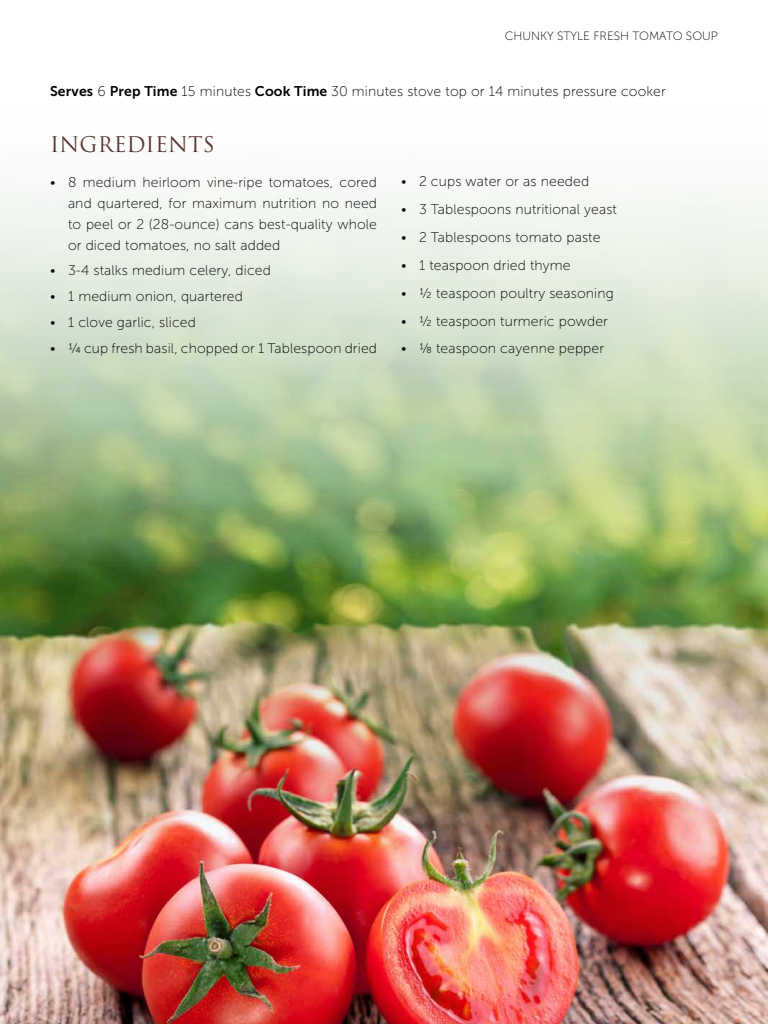
<style>
.page{position:relative;width:768px;height:1024px;background:#fff}
.page>*{position:absolute;margin:0;border:0;box-sizing:border-box;transform-origin:0 0}
.t1{font:21px "Trajan Pro 3";letter-spacing:.01em;color:#56352e}
.t2{font:14px/21px "Museo Sans 100";letter-spacing:.01em;color:#000;text-align:justify}
.t3{font:12px "Museo Sans 100";color:#000}
.s1{font-family:"Museo Sans 700"}
</style>
<div class="page">
<img style="left:0;top:177px;width:768px;height:847px">
<p class="t3" style="left:505px;top:30px;width:215px">CHUNKY STYLE FRESH TOMATO SOUP</p>
<p class="t2" style="left:50px;top:80px;width:617px"><span class="s1">Serves</span> 6 <span class="s1">Prep Time</span> 15 minutes <span class="s1">Cook Time</span> 30 minutes stove top or 14 minutes pressure cooker</p>
<h1 class="t1" style="left:50px;top:130px;width:166px">INGREDIENTS</h1>
<p class="t2" style="left:68px;top:171px;width:311px;text-indent:-18px">• 8 medium heirloom vine-ripe tomatoes, cored and quartered, for maximum nutrition no need to peel or 2 (28-ounce) cans best-quality whole or diced tomatoes, no salt added</p>
<p class="t2" style="left:50px;top:260px;width:222px">• 3-4 stalks medium celery, diced</p>
<p class="t2" style="left:50px;top:286px;width:194px">• 1 medium onion, quartered</p>
<p class="t2" style="left:50px;top:312px;width:147px">• 1 clove garlic, sliced</p>
<p class="t2" style="left:50px;top:338px;width:329px">• 1/4 cup fresh basil, chopped or 1 Tablespoon dried</p>
<p class="t2" style="left:401px;top:171px;width:190px">• 2 cups water or as needed</p>
<p class="t2" style="left:401px;top:199px;width:218px">• 3 Tablespoons nutritional yeast</p>
<p class="t2" style="left:401px;top:227px;width:201px">• 2 Tablespoons tomato paste</p>
<p class="t2" style="left:401px;top:255px;width:171px">• 1 teaspoon dried thyme</p>
<p class="t2" style="left:401px;top:283px;width:214px">• 1/2 teaspoon poultry seasoning</p>
<p class="t2" style="left:401px;top:310px;width:209px">• 1/2 teaspoon turmeric powder</p>
<p class="t2" style="left:401px;top:338px;width:205px">• 1/8 teaspoon cayenne pepper</p>
</div>
